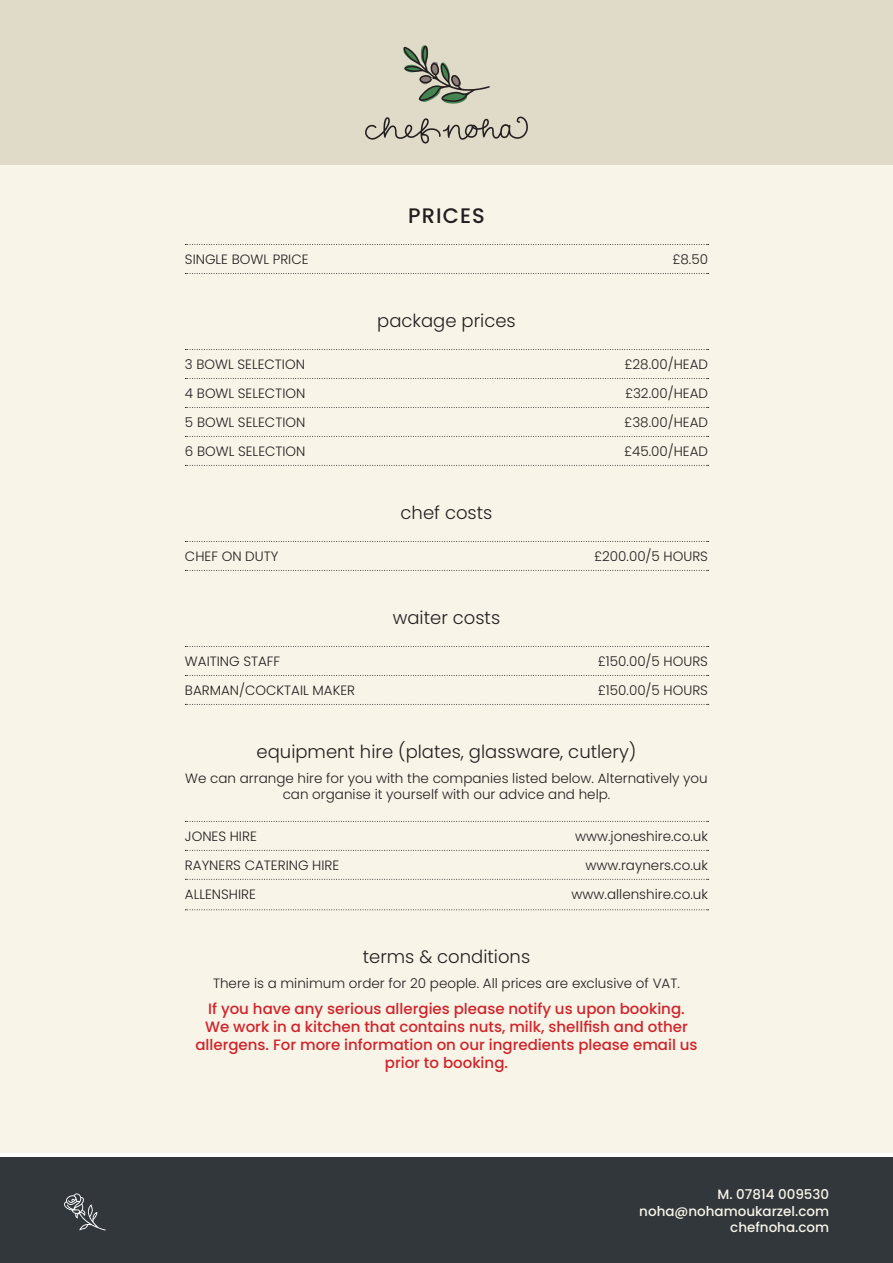
<style>
.page{position:relative;width:893px;height:1263px;background:#fff}
.page>*{position:absolute;margin:0;border:0;box-sizing:border-box;transform-origin:0 0}
.t1{font:500 21px "Poppins";letter-spacing:.05em;color:#231f20}
.t2{font:300 18px "Poppins";color:#231f20}
.t3{font:500 15px/18px "Poppins";color:#d1232a;text-align:center}
.t4{font:300 13.5px/16.2px "Poppins";color:#231f20;text-align:center}
.t5{font:500 13.5px "Poppins";color:#f8f4e8}
</style>
<div class="page">
<div style="left:0;top:94px;width:893px;height:1059px;background:#f8f4e8"></div>
<svg style="left:185px;top:244px;width:524px;height:1px"></svg>
<svg style="left:185px;top:273px;width:524px;height:1px"></svg>
<svg style="left:185px;top:349px;width:524px;height:1px"></svg>
<svg style="left:185px;top:378px;width:524px;height:1px"></svg>
<svg style="left:185px;top:407px;width:524px;height:1px"></svg>
<svg style="left:185px;top:436px;width:524px;height:1px"></svg>
<svg style="left:185px;top:465px;width:524px;height:1px"></svg>
<svg style="left:185px;top:541px;width:524px;height:1px"></svg>
<svg style="left:185px;top:570px;width:524px;height:1px"></svg>
<svg style="left:185px;top:646px;width:524px;height:1px"></svg>
<svg style="left:185px;top:675px;width:524px;height:1px"></svg>
<svg style="left:185px;top:704px;width:524px;height:1px"></svg>
<svg style="left:185px;top:821px;width:524px;height:1px"></svg>
<svg style="left:185px;top:850px;width:524px;height:1px"></svg>
<svg style="left:185px;top:879px;width:524px;height:1px"></svg>
<svg style="left:185px;top:909px;width:524px;height:1px"></svg>
<div style="left:0;top:1157px;width:893px;height:106px;background:#32373b"></div>
<div style="left:0;top:0;width:893px;height:165px;background:#e0dac8"></div>
<svg style="left:403px;top:45px;width:87px;height:59px"></svg>
<svg style="left:365px;top:116px;width:163px;height:28px"></svg>
<svg style="left:64px;top:1193px;width:42px;height:37px"></svg>
<p class="t1" style="left:408px;top:204px;width:78px">PRICES</p>
<p class="t4" style="left:185px;top:251px;width:125px">SINGLE BOWL PRICE</p>
<p class="t4" style="left:672px;top:251px;width:37px">£8.50</p>
<p class="t2" style="left:377px;top:311px;width:140px">package prices</p>
<p class="t4" style="left:185px;top:356px;width:121px">3 BOWL SELECTION</p>
<p class="t4" style="left:624px;top:356px;width:85px">£28.00/HEAD</p>
<p class="t4" style="left:185px;top:385px;width:122px">4 BOWL SELECTION</p>
<p class="t4" style="left:625px;top:385px;width:84px">£32.00/HEAD</p>
<p class="t4" style="left:185px;top:414px;width:122px">5 BOWL SELECTION</p>
<p class="t4" style="left:624px;top:414px;width:85px">£38.00/HEAD</p>
<p class="t4" style="left:185px;top:443px;width:122px">6 BOWL SELECTION</p>
<p class="t4" style="left:624px;top:443px;width:85px">£45.00/HEAD</p>
<p class="t2" style="left:401px;top:502px;width:93px">chef costs</p>
<p class="t4" style="left:185px;top:548px;width:95px">CHEF ON DUTY</p>
<p class="t4" style="left:594px;top:548px;width:115px">£200.00/5 HOURS</p>
<p class="t2" style="left:393px;top:607px;width:109px">waiter costs</p>
<p class="t4" style="left:185px;top:653px;width:97px">WAITING STAFF</p>
<p class="t4" style="left:598px;top:653px;width:112px">£150.00/5 HOURS</p>
<p class="t4" style="left:185px;top:682px;width:172px">BARMAN/COCKTAIL MAKER</p>
<p class="t4" style="left:598px;top:682px;width:112px">£150.00/5 HOURS</p>
<p class="t2" style="left:257px;top:741px;width:381px">equipment hire (plates, glassware, cutlery)</p>
<p class="t4" style="left:185px;top:770px;width:524px">We can arrange hire for you with the companies listed below. Alternatively you can organise it yourself with our advice and help.</p>
<p class="t4" style="left:185px;top:828px;width:73px">JONES HIRE</p>
<p class="t4" style="left:575px;top:828px;width:134px">www.joneshire.co.uk</p>
<p class="t4" style="left:185px;top:857px;width:156px">RAYNERS CATERING HIRE</p>
<p class="t4" style="left:586px;top:857px;width:124px">www.rayners.co.uk</p>
<p class="t4" style="left:185px;top:886px;width:72px">ALLENSHIRE</p>
<p class="t4" style="left:572px;top:886px;width:138px">www.allenshire.co.uk</p>
<p class="t2" style="left:363px;top:946px;width:169px">terms &amp; conditions</p>
<p class="t4" style="left:213px;top:975px;width:468px">There is a minimum order for 20 people. All prices are exclusive of VAT.</p>
<p class="t3" style="left:195px;top:1000px;width:504px">If you have any serious allergies please notify us upon booking.<br>We work in a kitchen that contains nuts, milk, shellfish and other allergens. For more information on our ingredients please email us prior to booking.</p>
<p class="t5" style="left:717px;top:1187px;width:113px">M. 07814 009530</p>
<p class="t5" style="left:639px;top:1203px;width:191px">noha@nohamoukarzel.com</p>
<p class="t5" style="left:730px;top:1219px;width:100px">chefnoha.com</p>
</div>
